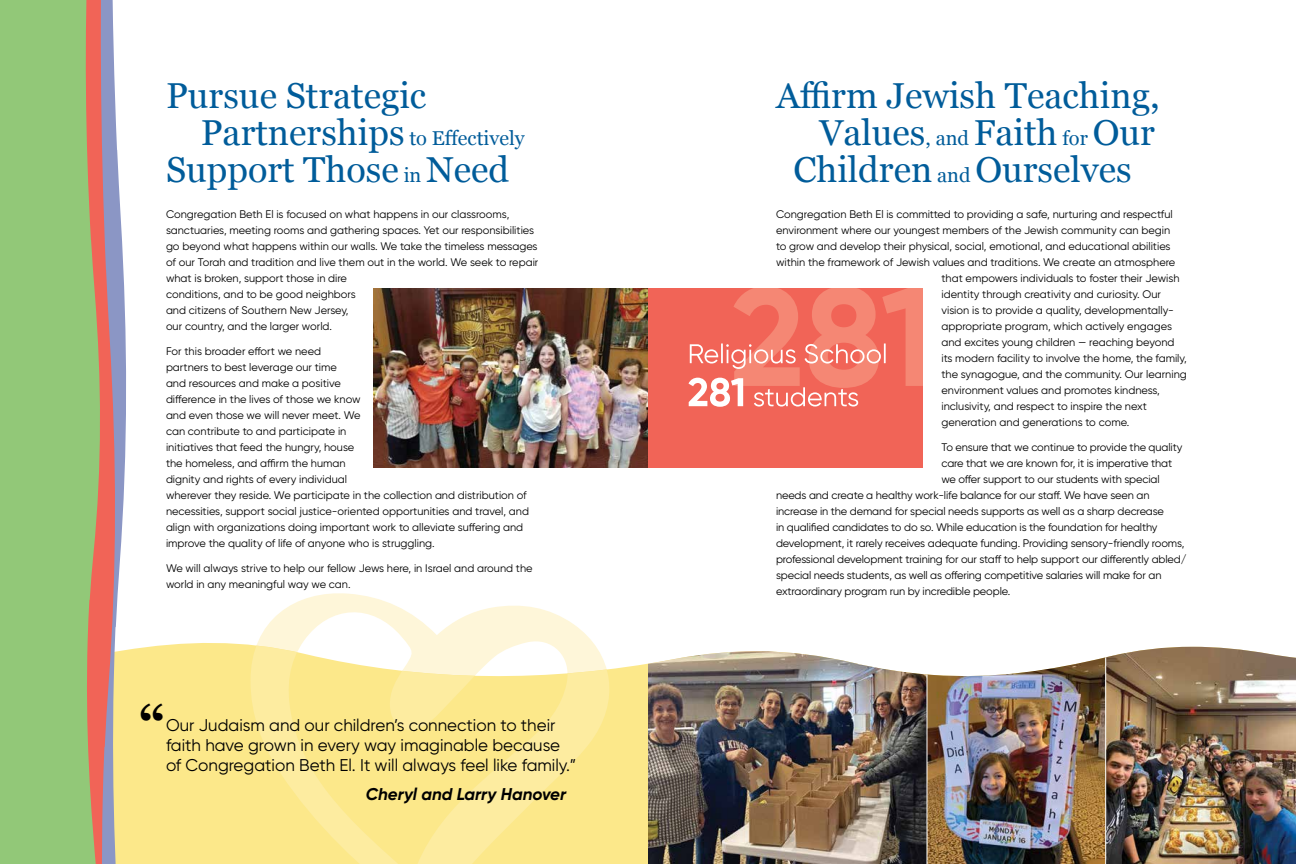
<style>
.page{position:relative;width:1296px;height:864px;background:#fff}
.page>*{position:absolute;margin:0;border:0;box-sizing:border-box;transform-origin:0 0}
.t1{font:700 50px "Georgia";color:#000}
.t2{font:36px "Georgia";color:#005c9a}
.t3{font:20px "Georgia";color:#005c9a}
.t4{font:17px/20px "Gilroy";color:#000}
.t5{font:italic 700 17px "Gilroy";color:#000}
.t6{font:11px/16px "Gilroy";color:#000}
.s1{font-size:36px}
.s2{font-size:20px}
</style>
<div class="page">
<svg style="left:259px;top:593px;width:331px;height:46px"></svg>
<img style="left:128px;top:639px;width:1168px;height:225px">
<img style="left:928px;top:657px;width:177px;height:207px">
<img style="left:648px;top:651px;width:278px;height:23px">
<img style="left:1106px;top:647px;width:190px;height:11px">
<hr style="left:926px;top:643px;width:2px;height:221px;background:#fff">
<hr style="left:1105px;top:643px;width:1px;height:221px;background:#fff">
<svg style="left:250px;top:643px;width:371px;height:221px;background:#fceb9b"></svg>
<svg style="left:117px;top:150px;width:11px;height:714px"></svg>
<svg style="left:102px;top:0;width:15px;height:864px;background:#bd8594"></svg>
<svg style="left:0;top:0;width:102px;height:864px;background:#9bbe74"></svg>
<div style="left:648px;top:288px;width:274px;height:180px;background:#f16457"></div>
<img style="left:374px;top:288px;width:274px;height:180px">
<svg style="left:688px;top:288px;width:234px;height:119px"></svg>
<h2 class="t2" style="left:166px;top:70px;width:262px">Pursue Strategic</h2>
<h3 class="t3" style="left:201px;top:124px;width:325px"><span class="s1">Partnerships</span> to Effectively</h3>
<h2 class="t2" style="left:166px;top:144px;width:345px">Support Those <span class="s2">in</span> Need</h2>
<p class="t6" style="left:166px;top:206px;width:374px">Congregation Beth El is focused on what happens in our classrooms, sanctuaries, meeting rooms and gathering spaces. Yet our responsibilities go beyond what happens within our walls. We take the timeless messages of our Torah and tradition and live them out in the world. We seek to repair what is broken, support those in dire<br>conditions, and to be good neighbors<br>and citizens of Southern New Jersey,<br>our country, and the larger world.</p>
<p class="t6" style="left:166px;top:343px;width:365px">For this broader effort we need<br>partners to best leverage our time<br>and resources and make a positive<br>difference in the lives of those we know<br>and even those we will never meet. We<br>can contribute to and participate in<br>initiatives that feed the hungry, house<br>the homeless, and affirm the human<br>dignity and rights of every individual<br>wherever they reside. We participate in the collection and distribution of necessities, support social justice-oriented opportunities and travel, and align with organizations doing important work to alleviate suffering and improve the quality of life of anyone who is struggling.</p>
<p class="t6" style="left:166px;top:560px;width:368px">We will always strive to help our fellow Jews here, in Israel and around the world in any meaningful way we can.</p>
<h1 class="t1" style="left:139px;top:686px;width:27px">“</h1>
<h3 class="t4" style="left:166px;top:715px;width:412px">Our Judaism and our children’s connection to their faith have grown in every way imaginable because of Congregation Beth El. It will always feel like family.”</h3>
<h3 class="t5" style="left:366px;top:784px;width:202px">Cheryl and Larry Hanover</h3>
<h2 class="t2" style="left:776px;top:70px;width:385px">Affirm Jewish Teaching,</h2>
<h2 class="t2" style="left:819px;top:107px;width:337px">Values<span class="s2">, and</span> Faith <span class="s2">for</span> Our</h2>
<h2 class="t2" style="left:793px;top:144px;width:340px">Children <span class="s2">and</span> Ourselves</h2>
<p class="t6" style="left:776px;top:206px;width:398px">Congregation Beth El is committed to providing a safe, nurturing and respectful</p>
<p class="t6" style="left:776px;top:222px;width:396px">environment where our youngest members of the Jewish community can begin</p>
<p class="t6" style="left:776px;top:238px;width:396px">to grow and develop their physical, social, emotional, and educational abilities</p>
<p class="t6" style="left:776px;top:254px;width:401px">within the framework of Jewish values and traditions. We create an atmosphere</p>
<p class="t6" style="left:941px;top:270px;width:240px">that empowers individuals to foster their Jewish</p>
<p class="t6" style="left:941px;top:286px;width:221px">identity through creativity and curiosity. Our</p>
<p class="t6" style="left:941px;top:302px;width:234px">vision is to provide a quality, developmentally-</p>
<p class="t6" style="left:941px;top:318px;width:232px">appropriate program, which actively engages</p>
<p class="t6" style="left:941px;top:334px;width:235px">and excites young children — reaching beyond</p>
<p class="t6" style="left:941px;top:350px;width:247px">its modern facility to involve the home, the family,</p>
<p class="t6" style="left:941px;top:366px;width:247px">the synagogue, and the community. Our learning</p>
<p class="t6" style="left:941px;top:382px;width:220px">environment values and promotes kindness,</p>
<p class="t6" style="left:941px;top:398px;width:207px">inclusivity, and respect to inspire the next</p>
<p class="t6" style="left:941px;top:414px;width:189px">generation and generations to come.</p>
<p class="t6" style="left:941px;top:439px;width:243px">To ensure that we continue to provide the quality</p>
<p class="t6" style="left:941px;top:455px;width:232px">care that we are known for, it is imperative that</p>
<p class="t6" style="left:941px;top:471px;width:220px">we offer support to our students with special</p>
<p class="t6" style="left:776px;top:487px;width:375px">needs and create a healthy work-life balance for our staff. We have seen an</p>
<p class="t6" style="left:776px;top:503px;width:390px">increase in the demand for special needs supports as well as a sharp decrease</p>
<p class="t6" style="left:776px;top:519px;width:383px">in qualified candidates to do so. While education is the foundation for healthy</p>
<p class="t6" style="left:776px;top:535px;width:410px">development, it rarely receives adequate funding. Providing sensory-friendly rooms,</p>
<p class="t6" style="left:776px;top:551px;width:412px">professional development training for our staff to help support our differently abled/</p>
<p class="t6" style="left:776px;top:567px;width:387px">special needs students, as well as offering competitive salaries will make for an</p>
<p class="t6" style="left:776px;top:583px;width:236px">extraordinary program run by incredible people.</p>
</div>
